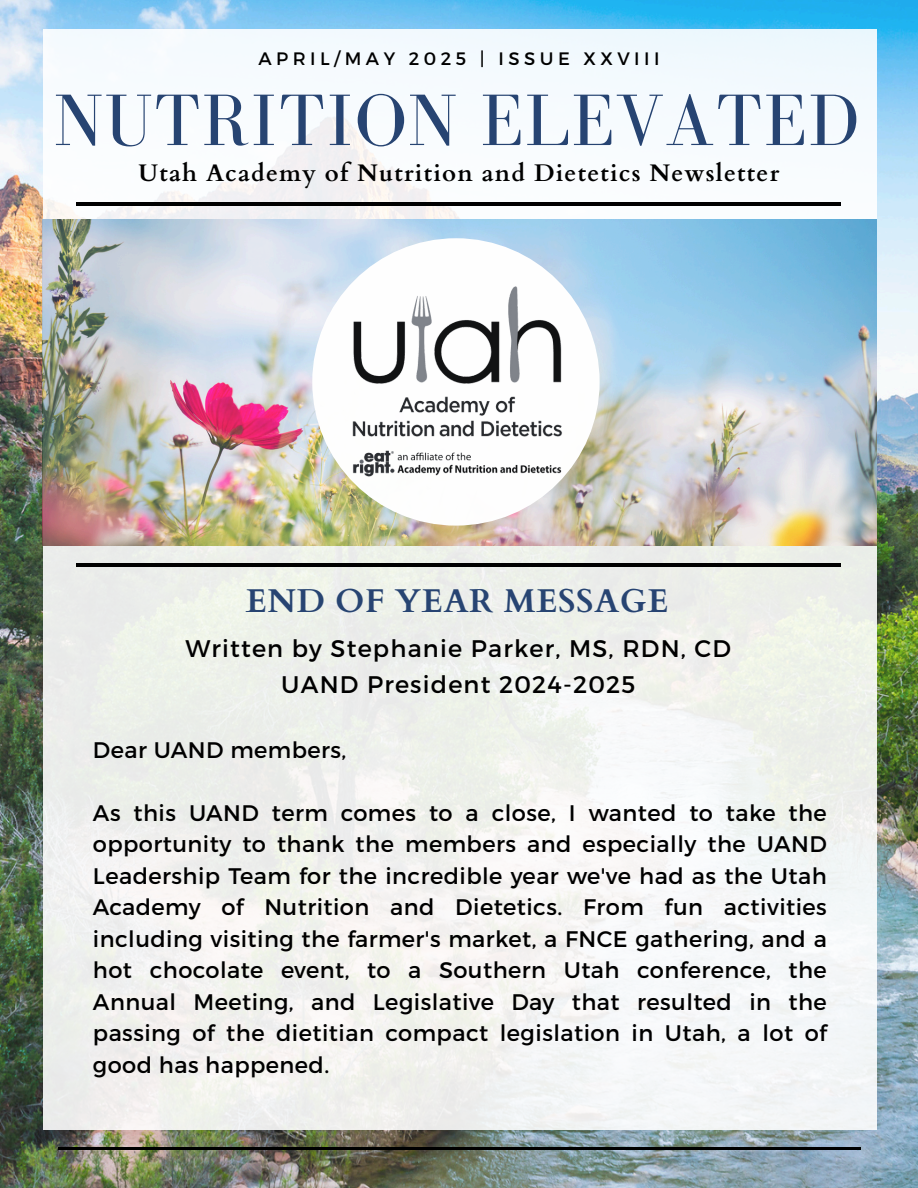
<style>
.page{position:relative;width:918px;height:1188px;background:#fff}
.page>*{position:absolute;margin:0;border:0;box-sizing:border-box;transform-origin:0 0}
.t1{font:75px "Bodoni FLF";letter-spacing:.02em;color:#274472}
.t2{font:700 33px "Cardo";letter-spacing:.02em;color:#274472}
.t3{font:24px/36px "Montserrat";letter-spacing:.05em;color:#000;text-align:center}
.t4{font:700 24px "Cardo";letter-spacing:.05em;color:#000}
.t5{font:22.5px/31.5px "Montserrat";letter-spacing:.02em;color:#000;text-align:justify}
.t6{font:18px "Montserrat";letter-spacing:.25em;color:#000}
</style>
<div class="page">
<img style="left:0;top:0;width:918px;height:1188px">
<div style="left:44px;top:29px;width:833px;height:1100px;background:#f2f4f2"></div>
<img style="left:42px;top:219px;width:835px;height:326px">
<hr style="left:58px;top:1148px;width:802px;height:1px;background:#000">
<hr style="left:76px;top:563px;width:765px;height:4px;background:#000">
<hr style="left:76px;top:202px;width:765px;height:4px;background:#000">
<div style="left:312px;top:238px;width:288px;height:288px;background:#fff;border-radius:50%"></div>
<img style="left:348px;top:285px;width:216px;height:193px">
<h3 class="t6" style="left:258px;top:47px;width:403px">APRIL/MAY 2025 | ISSUE XXVIII</h3>
<p class="t1" style="left:54px;top:80px;width:806px">NUTRITION ELEVATED</p>
<h1 class="t4" style="left:139px;top:157px;width:642px">Utah Academy of Nutrition and Dietetics Newsletter</h1>
<p class="t2" style="left:246px;top:579px;width:424px">END OF YEAR MESSAGE</p>
<p class="t3" style="left:185px;top:630px;width:547px">Written by Stephanie Parker, MS, RDN, CD<br>UAND President 2024-2025</p>
<h2 class="t5" style="left:93px;top:733px;width:255px">Dear UAND members,</h2>
<h4 class="t5" style="left:93px;top:796px;width:735px">As this UAND term comes to a close, I wanted to take the opportunity to thank the members and especially the UAND Leadership Team for the incredible year we've had as the Utah Academy of Nutrition and Dietetics. From fun activities including visiting the farmer's market, a FNCE gathering, and a hot chocolate event, to a Southern Utah conference, the Annual Meeting, and Legislative Day that resulted in the passing of the dietitian compact legislation in Utah, a lot of good has happened.</h4>
</div>
